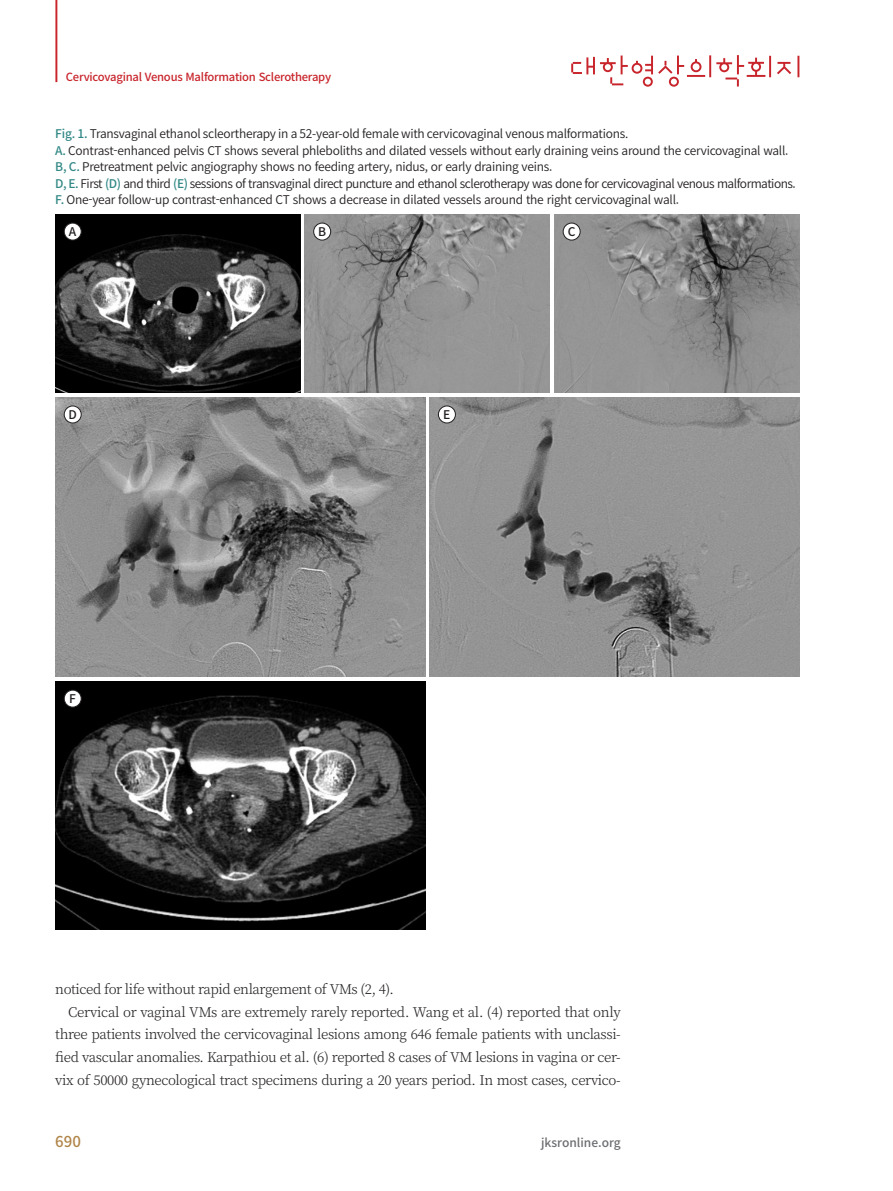
<style>
.page{position:relative;width:893px;height:1191px;background:#fff}
.page>*{position:absolute;margin:0;border:0;box-sizing:border-box;transform-origin:0 0}
.t1{font:500 15px "Noto Sans CJ Kkr";color:#b08548}
.t2{font:300 13.5px "Noto Serif CJ Kkr";letter-spacing:-.03em;color:#231f20}
.t3{font:600 12px/16.5px "Noto Sans CJ Kkr";letter-spacing:-.02em;color:#231f20}
.t4{font:500 12px "Noto Sans CJ Kkr";color:#6c6d70}
.t5{font:500 12px "Noto Sans CJ Kkr";color:#231f20}
.t6{font:500 11.25px "Noto Sans CJ Kkr";letter-spacing:-.02em;color:#c8242b}
.s1{font-weight:500;color:#328886}
</style>
<div class="page">
<hr style="left:55px;top:0;width:2px;height:82px;background:#c8242b">
<svg style="left:571px;top:55px;width:228px;height:32px"></svg>
<img style="left:55px;top:214px;width:245px;height:179px">
<img style="left:55px;top:397px;width:370px;height:280px">
<img style="left:55px;top:681px;width:370px;height:248px">
<img style="left:429px;top:397px;width:370px;height:280px">
<img style="left:305px;top:214px;width:245px;height:179px">
<img style="left:554px;top:214px;width:245px;height:179px">
<div style="left:64px;top:223px;width:17px;height:17px;background:#fff;border-radius:50%"></div>
<div style="left:64px;top:223px;width:17px;height:17px;border:1px solid #231f20;border-radius:50%"></div>
<div style="left:64px;top:406px;width:17px;height:17px;background:#fff;border-radius:50%"></div>
<div style="left:64px;top:406px;width:17px;height:17px;border:1px solid #231f20;border-radius:50%"></div>
<div style="left:64px;top:690px;width:17px;height:17px;background:#fff;border-radius:50%"></div>
<div style="left:64px;top:690px;width:17px;height:17px;border:1px solid #231f20;border-radius:50%"></div>
<div style="left:438px;top:406px;width:17px;height:17px;background:#fff;border-radius:50%"></div>
<div style="left:438px;top:406px;width:18px;height:17px;border:1px solid #231f20;border-radius:50%"></div>
<div style="left:314px;top:223px;width:17px;height:17px;background:#fff;border-radius:50%"></div>
<div style="left:313px;top:223px;width:18px;height:17px;border:1px solid #231f20;border-radius:50%"></div>
<div style="left:563px;top:223px;width:17px;height:17px;background:#fff;border-radius:50%"></div>
<div style="left:563px;top:223px;width:17px;height:17px;border:1px solid #231f20;border-radius:50%"></div>
<p class="t6" style="left:66px;top:70px;width:267px">Cervicovaginal Venous Malformation Sclerotherapy</p>
<p class="t3" style="left:55px;top:126px;width:742px"><span class="s1">Fig. 1.</span> Transvaginal ethanol scleortherapy in a 52-year-old female with cervicovaginal venous malformations.<br><span class="s1">A.</span> Contrast-enhanced pelvis CT shows several phleboliths and dilated vessels without early draining veins around the cervicovaginal wall.<br><span class="s1">B, C.</span> Pretreatment pelvic angiography shows no feeding artery, nidus, or early draining veins.<br><span class="s1">D, E.</span> First <span class="s1">(D)</span> and third <span class="s1">(E)</span> sessions of transvaginal direct puncture and ethanol sclerotherapy was done for cervicovaginal venous malformations.<br><span class="s1">F.</span> One-year follow-up contrast-enhanced CT shows a decrease in dilated vessels around the right cervicovaginal wall.</p>
<p class="t5" style="left:69px;top:225px;width:9px">A</p>
<p class="t5" style="left:318px;top:225px;width:10px">B</p>
<p class="t5" style="left:568px;top:225px;width:9px">C</p>
<p class="t5" style="left:69px;top:408px;width:10px">D</p>
<p class="t5" style="left:69px;top:692px;width:8px">F</p>
<p class="t5" style="left:443px;top:408px;width:9px">E</p>
<p class="t2" style="left:55px;top:982px;width:340px">noticed for life without rapid enlargement of VMs (2, 4).</p>
<p class="t2" style="left:68px;top:1004px;width:554px">Cervical or vaginal VMs are extremely rarely reported. Wang et al. (4) reported that only</p>
<p class="t2" style="left:55px;top:1027px;width:567px">three patients involved the cervicovaginal lesions among 646 female patients with unclassi-</p>
<p class="t2" style="left:55px;top:1049px;width:567px">fied vascular anomalies. Karpathiou et al. (6) reported 8 cases of VM lesions in vagina or cer-</p>
<p class="t2" style="left:55px;top:1072px;width:567px">vix of 50000 gynecological tract specimens during a 20 years period. In most cases, cervico-</p>
<p class="t1" style="left:55px;top:1132px;width:27px">690</p>
<p class="t4" style="left:541px;top:1135px;width:81px">jksronline.org</p>
</div>
